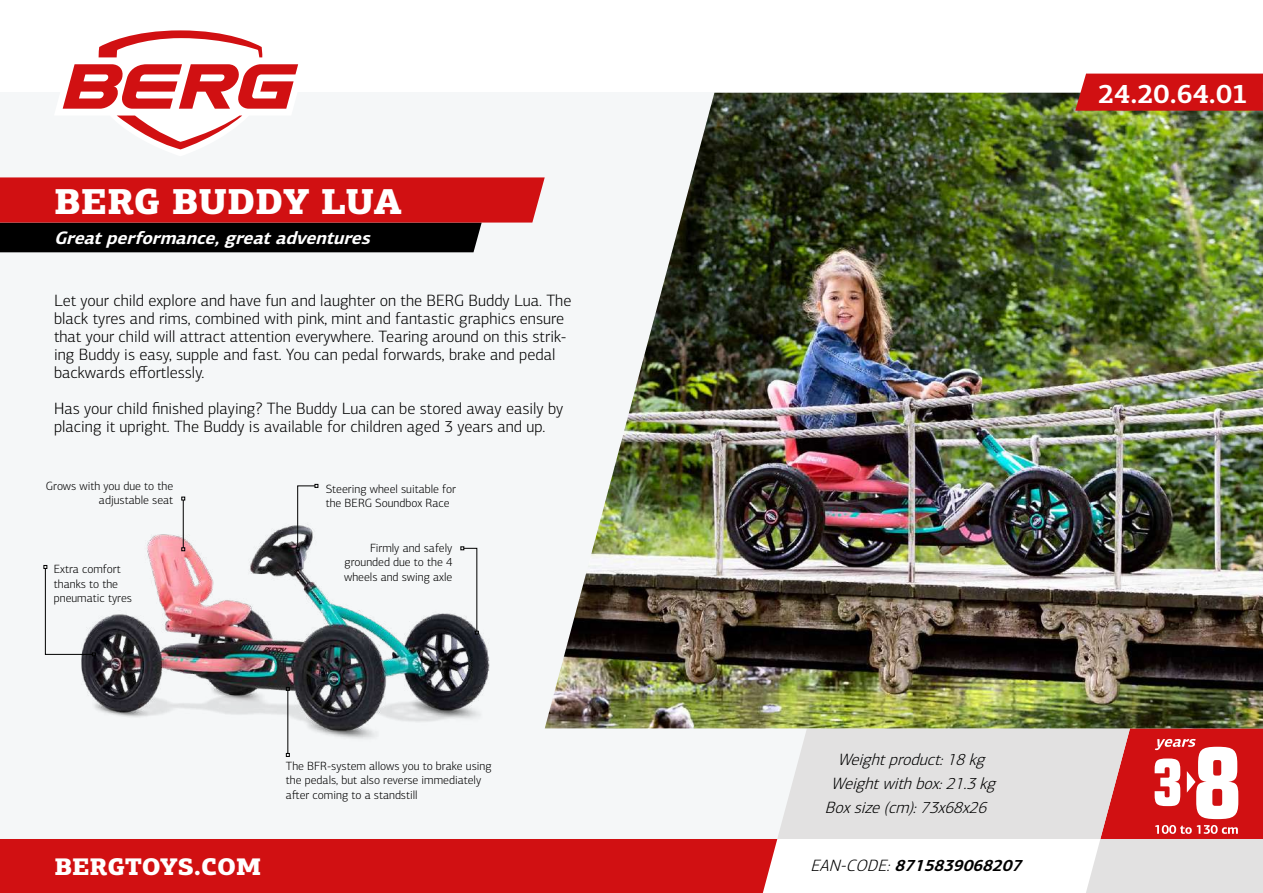
<style>
.page{position:relative;width:1263px;height:893px;background:#fff}
.page>*{position:absolute;margin:0;border:0;box-sizing:border-box;transform-origin:0 0}
.t1{font:900 36px "PF Centro Slab Pro";letter-spacing:-.01em;color:#fff}
.t2{font:700 27px "PF Centro Slab Pro";color:#fff}
.t3{font:900 24px "PF Centro Slab Pro";color:#fff}
.t4{font:italic 700 18px "PF Centro Sans Pro";color:#fff}
.t5{font:300 16.5px/18px "PF Centro Sans Pro";color:#000}
.t6{font:italic 300 16.5px/24px "PF Centro Sans Pro";color:#000;text-align:center}
.t7{font:italic 700 16.5px "PF Centro Sans Pro";color:#000}
.t8{font:300 12px/14.4px "PF Centro Sans Pro";color:#000}
.s1{font-weight:300}
</style>
<div class="page">
<div style="left:0;top:92px;width:1263px;height:747px;background:#f5f7f8"></div>
<svg style="left:0;top:177px;width:545px;height:75px;background:#8b1819"></svg>
<svg style="left:62px;top:30px;width:237px;height:120px"></svg>
<img style="left:81px;top:513px;width:409px;height:215px">
<img style="left:545px;top:93px;width:718px;height:635px">
<div style="left:1075px;top:74px;width:188px;height:37px;background:#d11012"></div>
<svg style="left:296px;top:484px;width:22px;height:67px"></svg>
<hr style="left:183px;top:500px;width:1px;height:48px;background:#000">
<svg style="left:181px;top:547px;width:4px;height:4px"></svg>
<svg style="left:460px;top:546px;width:19px;height:88px"></svg>
<hr style="left:287px;top:690px;width:1px;height:63px;background:#000">
<svg style="left:286px;top:687px;width:4px;height:4px"></svg>
<svg style="left:0;top:728px;width:1263px;height:165px"></svg>
<svg style="left:44px;top:565px;width:52px;height:91px"></svg>
<h1 class="t1" style="left:54px;top:178px;width:349px">BERG BUDDY LUA</h1>
<p class="t4" style="left:54px;top:226px;width:323px">Greatperformance,greatadventures</p>
<p class="t5" style="left:54px;top:292px;width:519px">Let your child explore and have fun and laughter on the BERG Buddy Lua. The black tyres and rims, combined with pink, mint and fantastic graphics ensure that your child will attract attention everywhere. Tearing around on this strik&shy;ing Buddy is easy, supple and fast. You can pedal forwards, brake and pedal backwards effortlessly.</p>
<p class="t5" style="left:54px;top:400px;width:511px">Has your child finished playing? The Buddy Lua can be stored away easily by placing it upright. The Buddy is available for children aged 3 years and up.</p>
<p class="t8" style="left:46px;top:479px;width:129px;text-align:right">Grows with you due to the adjustable seat</p>
<p class="t8" style="left:54px;top:562px;width:80px">Extra comfort thanks to the pneumatic tyres</p>
<p class="t8" style="left:326px;top:482px;width:132px">Steering wheel suitable for the BERG Soundbox Race</p>
<p class="t8" style="left:344px;top:541px;width:110px;text-align:justify;text-indent:26px">Firmly and safely grounded due to the 4 wheels and swing axle</p>
<h3 class="t3" style="left:55px;top:850px;width:208px">BERGTOYS.COM</h3>
<p class="t8" style="left:286px;top:759px;width:207px">The BFR-system allows you to brake using the pedals, but also reverse immediately after coming to a standstill</p>
<h2 class="t2" style="left:1098px;top:76px;width:152px">24.20.64.01</h2>
<p class="t6" style="left:825px;top:748px;width:177px">Weightproduct:18kg<br>Weightwithbox:21.3kg<br>Boxsize(cm):73x68x26</p>
<p class="t7" style="left:810px;top:854px;width:218px"><span class="s1">EAN-CODE:</span>8715839068207</p>
</div>
